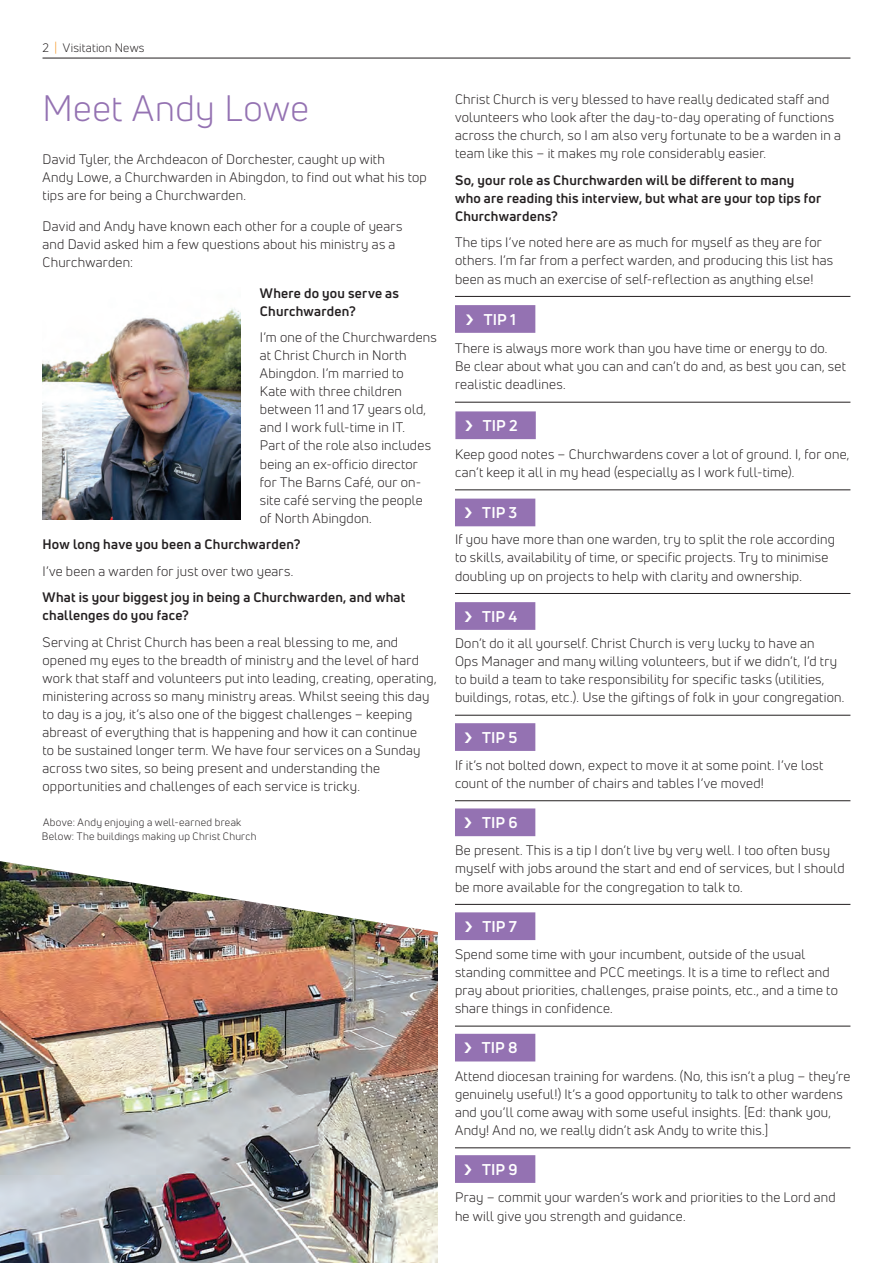
<style>
.page{position:relative;width:893px;height:1263px;background:#fff}
.page>*{position:absolute;margin:0;border:0;box-sizing:border-box;transform-origin:0 0}
._07B_Main_Title_Turq{font:36px "Uni Neue";letter-spacing:.015em;color:#9472b2}
._11B_Subhead_Turquoi{font:700 15.3px "Uni Neue";letter-spacing:.01em;color:#fff}
._08A_Main_Copy{font:13.5px/18.1px "Uni Neue";letter-spacing:.015em;color:#231f20}
._08A_Main_Copy-2{font:700 13.5px/18px "Uni Neue";letter-spacing:.015em;color:#231f20}
._02_Page_Info{font:12px "Uni Neue";letter-spacing:.02em;color:#231f20}
._13_Footnotes{font:10.5px/13.5px "Uni Neue";letter-spacing:.025em;color:#231f20}
.s1{color:#f7931d}
</style>
<div class="page">
<hr style="left:455px;top:296px;width:395px;height:1px;background:#231f20">
<hr style="left:455px;top:402px;width:395px;height:1px;background:#231f20">
<hr style="left:455px;top:490px;width:395px;height:1px;background:#231f20">
<hr style="left:455px;top:593px;width:395px;height:1px;background:#231f20">
<hr style="left:455px;top:715px;width:395px;height:1px;background:#231f20">
<hr style="left:455px;top:800px;width:395px;height:1px;background:#231f20">
<hr style="left:455px;top:904px;width:395px;height:1px;background:#231f20">
<hr style="left:455px;top:1026px;width:395px;height:1px;background:#231f20">
<hr style="left:455px;top:1147px;width:395px;height:1px;background:#231f20">
<img style="left:42px;top:308px;width:198px;height:211px">
<img style="left:0;top:861px;width:438px;height:402px">
<hr style="left:43px;top:58px;width:807px;height:1px;background:#231f20">
<svg style="left:455px;top:305px;width:80px;height:28px;background:#9573b2"></svg>
<div style="left:455px;top:411px;width:81px;height:28px;background:#9472b2"></div>
<div style="left:455px;top:499px;width:80px;height:27px;background:#9472b2"></div>
<svg style="left:455px;top:602px;width:80px;height:28px;background:#9573b2"></svg>
<svg style="left:455px;top:723px;width:80px;height:28px;background:#9573b2"></svg>
<div style="left:455px;top:808px;width:80px;height:28px;background:#9472b2"></div>
<div style="left:455px;top:912px;width:80px;height:28px;background:#9472b2"></div>
<div style="left:455px;top:1034px;width:80px;height:27px;background:#9472b2"></div>
<svg style="left:455px;top:1155px;width:80px;height:28px;background:#9573b2"></svg>
<p class="_02_Page_Info" style="left:43px;top:40px;width:104px">2 <span class="s1">|</span> Visitation News</p>
<p class="_07B_Main_Title_Turq" style="left:43px;top:86px;width:268px">Meet Andy Lowe</p>
<p class="_08A_Main_Copy" style="left:43px;top:150px;width:386px">David Tyler, the Archdeacon of Dorchester, caught up with<br>Andy Lowe, a Churchwarden in Abingdon, to find out what his top tips are for being a Churchwarden.</p>
<p class="_08A_Main_Copy" style="left:43px;top:217px;width:361px">David and Andy have known each other for a couple of years and David asked him a few questions about his ministry as a<br>Churchwarden:</p>
<p class="_08A_Main_Copy-2" style="left:260px;top:284px;width:141px">Where do you serve as<br>Churchwarden?</p>
<p class="_08A_Main_Copy" style="left:260px;top:328px;width:179px">I’m one of the Churchwardens at Christ Church in North<br>Abingdon. I’m married to<br>Kate with three children between 11 and 17 years old, and I work full-time in IT.<br>Part of the role also includes being an ex-officio director for The Barns Café, our on&shy;site café serving the people of North Abingdon.</p>
<p class="_08A_Main_Copy-2" style="left:43px;top:535px;width:259px">How long have you been a Churchwarden?</p>
<p class="_08A_Main_Copy" style="left:43px;top:562px;width:252px">I’ve been a warden for just over two years.</p>
<p class="_08A_Main_Copy-2" style="left:43px;top:588px;width:364px">What is your biggest joy in being a Churchwarden, and what challenges do you face?</p>
<p class="_08A_Main_Copy" style="left:43px;top:633px;width:396px">Serving at Christ Church has been a real blessing to me, and opened my eyes to the breadth of ministry and the level of hard work that staff and volunteers put into leading, creating, operating, ministering across so many ministry areas. Whilst seeing this day to day is a joy, it’s also one of the biggest challenges – keeping abreast of everything that is happening and how it can continue<br>to be sustained longer term. We have four services on a Sunday across two sites, so being present and understanding the opportunities and challenges of each service is tricky.</p>
<p class="_13_Footnotes" style="left:42px;top:815px;width:216px">Above: Andy enjoying a well-earned break<br>Below: The buildings making up Christ Church</p>
<p class="_08A_Main_Copy" style="left:455px;top:90px;width:387px">Christ Church is very blessed to have really dedicated staff and volunteers who look after the day-to-day operating of functions across the church, so I am also very fortunate to be a warden in a team like this – it makes my role considerably easier.</p>
<p class="_08A_Main_Copy-2" style="left:455px;top:170px;width:368px">So, your role as Churchwarden will be different to many who are reading this interview, but what are your top tips for<br>Churchwardens?</p>
<p class="_08A_Main_Copy" style="left:455px;top:233px;width:380px">The tips I’ve noted here are as much for myself as they are for others. I’m far from a perfect warden, and producing this list has been as much an exercise of self-reflection as anything else!</p>
<p class="_11B_Subhead_Turquoi" style="left:484px;top:310px;width:34px">TIP 1</p>
<p class="_08A_Main_Copy" style="left:455px;top:339px;width:392px">There is always more work than you have time or energy to do.<br>Be clear about what you can and can’t do and, as best you can, set realistic deadlines.</p>
<p class="_11B_Subhead_Turquoi" style="left:483px;top:416px;width:37px">TIP 2</p>
<p class="_08A_Main_Copy" style="left:455px;top:445px;width:396px">Keep good notes – Churchwardens cover a lot of ground. I, for one, can’t keep it all in my head (especially as I work full-time).</p>
<p class="_11B_Subhead_Turquoi" style="left:482px;top:503px;width:37px">TIP 3</p>
<p class="_08A_Main_Copy" style="left:455px;top:530px;width:381px">If you have more than one warden, try to split the role according to skills, availability of time, or specific projects. Try to minimise doubling up on projects to help with clarity and ownership.</p>
<p class="_11B_Subhead_Turquoi" style="left:482px;top:607px;width:37px">TIP 4</p>
<p class="_08A_Main_Copy" style="left:455px;top:634px;width:391px">Don’t do it all yourself. Christ Church is very lucky to have an<br>Ops Manager and many willing volunteers, but if we didn’t, I’d try to build a team to take responsibility for specific tasks (utilities, buildings, rotas, etc.). Use the giftings of folk in your congregation.</p>
<p class="_11B_Subhead_Turquoi" style="left:482px;top:728px;width:37px">TIP 5</p>
<p class="_08A_Main_Copy" style="left:455px;top:756px;width:370px">If it’s not bolted down, expect to move it at some point. I’ve lost count of the number of chairs and tables I’ve moved!</p>
<p class="_11B_Subhead_Turquoi" style="left:482px;top:813px;width:37px">TIP 6</p>
<p class="_08A_Main_Copy" style="left:455px;top:841px;width:391px">Be present. This is a tip I don’t live by very well. I too often busy myself with jobs around the start and end of services, but I should be more available for the congregation to talk to.</p>
<p class="_11B_Subhead_Turquoi" style="left:482px;top:917px;width:36px">TIP 7</p>
<p class="_08A_Main_Copy" style="left:455px;top:945px;width:384px">Spend some time with your incumbent, outside of the usual standing committee and PCC meetings. It is a time to reflect and pray about priorities, challenges, praise points, etc., and a time to share things in confidence.</p>
<p class="_11B_Subhead_Turquoi" style="left:482px;top:1038px;width:37px">TIP 8</p>
<p class="_08A_Main_Copy" style="left:455px;top:1067px;width:397px">Attend diocesan training for wardens. (No, this isn’t a plug – they’re genuinely useful!) It’s a good opportunity to talk to other wardens and you’ll come away with some useful insights. [Ed: thank you, Andy! And no, we really didn’t ask Andy to write this.]</p>
<p class="_11B_Subhead_Turquoi" style="left:482px;top:1160px;width:37px">TIP 9</p>
<p class="_08A_Main_Copy" style="left:455px;top:1188px;width:382px">Pray – commit your warden’s work and priorities to the Lord and he will give you strength and guidance.</p>
</div>
